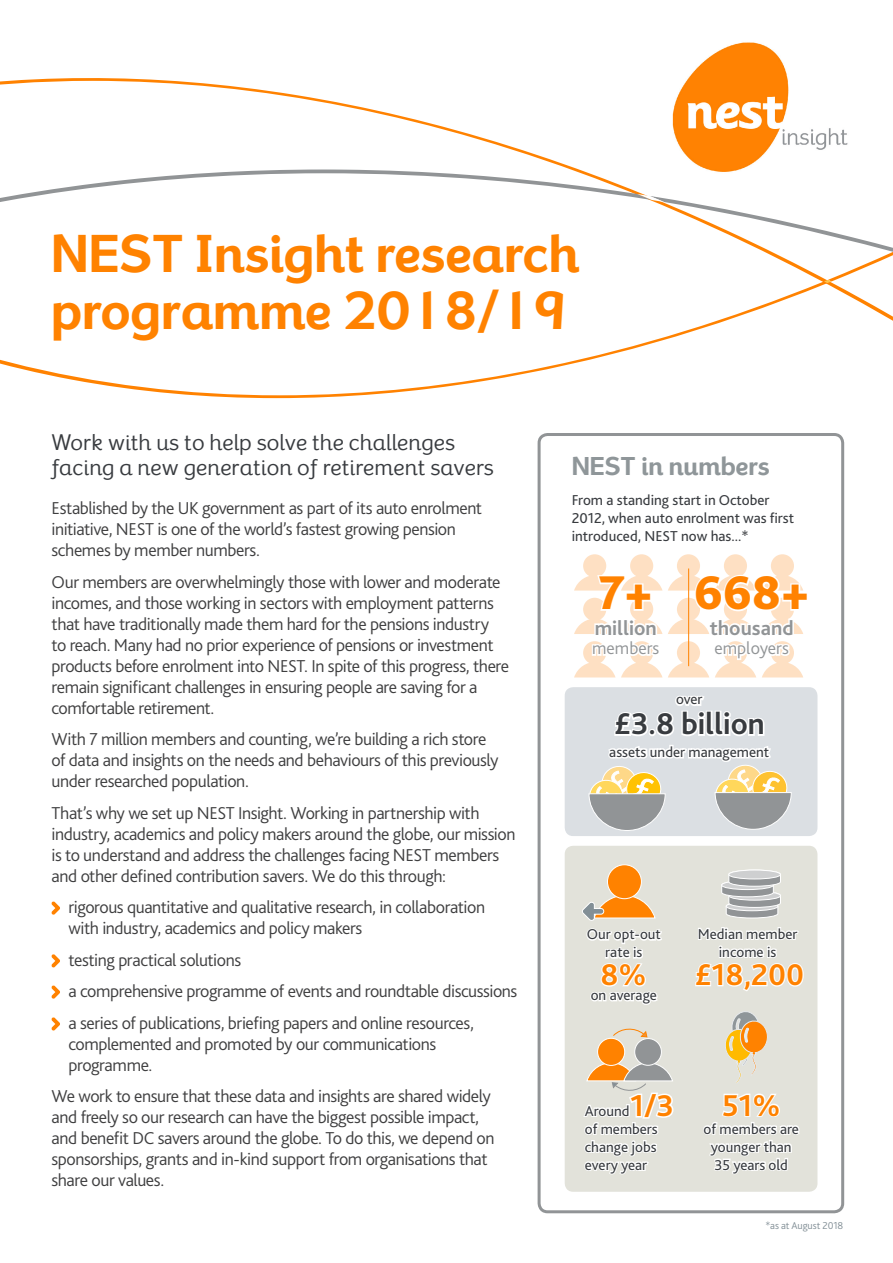
<style>
.page{position:relative;width:893px;height:1263px;background:#fff}
.page>*{position:absolute;margin:0;border:0;box-sizing:border-box;transform-origin:0 0}
.t1{font:700 49.5px/57px "Exuberance Primary";color:#ff8200}
.t2{font:800 49.5px "Bliss 2";color:#ff8200}
.t3{font:700 31.5px "Bliss 2";color:#ff8200}
.t4{font:700 31.5px "Bliss 2";color:#383b3f}
.t5{font:700 24px "Exuberance Primary";color:#8f9699}
.Body_copy{font:21px/25.2px "Exuberance Primary";color:#383b3f}
.t6{font:700 21px "Bliss 2";color:#919496}
.Body_copy-2{font:300 18px/21px "Bliss";letter-spacing:-.025em;color:#3e3e3f}
.Bullet_copy{font:300 18px/21px "Bliss";letter-spacing:-.025em;color:#3e3e3f}
.t7{font:300 18px "Bliss 2";color:#919496}
.Body_copy-3{font:15px/18px "Bliss 2";color:#383b3f;text-align:center}
._12_legal{font:300 10.5px "Bliss 2";letter-spacing:-.005em;color:#828f96}
</style>
<div class="page">
<div style="left:538px;top:433px;width:306px;height:780px;border:3px solid #919496;border-radius:9px"></div>
<svg style="left:537px;top:433px;width:308px;height:59px"></svg>
<svg style="left:0;top:42px;width:893px;height:356px"></svg>
<svg style="left:0;top:178px;width:831px;height:105px"></svg>
<svg style="left:0;top:249px;width:893px;height:16px"></svg>
<svg style="left:51px;top:901px;width:9px;height:14px"></svg>
<svg style="left:51px;top:954px;width:9px;height:13px"></svg>
<svg style="left:51px;top:985px;width:9px;height:14px"></svg>
<svg style="left:51px;top:1017px;width:9px;height:13px"></svg>
<div style="left:565px;top:687px;width:252px;height:149px;background:#dbdfe3;border-radius:9px"></div>
<svg style="left:588px;top:695px;width:204px;height:136px"></svg>
<div style="left:583px;top:554px;width:23px;height:23px;background:#fee0c3;border-radius:50%"></div>
<div style="left:771px;top:554px;width:23px;height:23px;background:#fee0c3;border-radius:50%"></div>
<div style="left:677px;top:554px;width:23px;height:23px;background:#fee0c3;border-radius:50%"></div>
<div style="left:630px;top:554px;width:23px;height:23px;background:#fee0c3;border-radius:50%"></div>
<div style="left:724px;top:554px;width:23px;height:23px;background:#fee0c3;border-radius:50%"></div>
<svg style="left:574px;top:574px;width:88px;height:103px"></svg>
<svg style="left:668px;top:573px;width:135px;height:104px"></svg>
<hr style="left:688px;top:568px;width:1px;height:98px;background:#ff8200">
<div style="left:565px;top:846px;width:252px;height:346px;background:#e2e2da;border-radius:9px"></div>
<div style="left:607px;top:864px;width:35px;height:35px;background:#ff8200;border:1px solid #fff;border-radius:50%"></div>
<svg style="left:582px;top:894px;width:74px;height:27px"></svg>
<svg style="left:586px;top:928px;width:76px;height:77px"></svg>
<svg style="left:703px;top:1093px;width:97px;height:81px"></svg>
<div style="left:597px;top:1038px;width:28px;height:28px;background:#ff8200;border:1px solid #fff;border-radius:50%"></div>
<div style="left:634px;top:1038px;width:28px;height:28px;background:#919496;border:1px solid #fff;border-radius:50%"></div>
<svg style="left:613px;top:1028px;width:35px;height:10px"></svg>
<svg style="left:583px;top:1062px;width:91px;height:113px"></svg>
<svg style="left:725px;top:1011px;width:42px;height:72px"></svg>
<svg style="left:695px;top:869px;width:109px;height:122px"></svg>
<p class="t1" style="left:51px;top:225px;width:530px">NEST Insight research programme 2018/19</p>
<p class="Body_copy" style="left:52px;top:430px;width:444px">Work with us to help solve the challenges facing a new generation of retirement savers</p>
<p class="Body_copy-2" style="left:52px;top:498px;width:432px">Established by the UK government as part of its auto enrolment initiative, NEST is one of the world’s fastest growing pension schemes by member numbers.</p>
<p class="Body_copy-2" style="left:52px;top:571px;width:459px">Our members are overwhelmingly those with lower and moderate incomes, and those working in sectors with employment patterns that have traditionally made them hard for the pensions industry<br>to reach. Many had no prior experience of pensions or investment products before enrolment into NEST. In spite of this progress, there remain significant challenges in ensuring people are saving for a comfortable retirement.</p>
<p class="Body_copy-2" style="left:52px;top:729px;width:449px">With 7 million members and counting, we’re building a rich store of data and insights on the needs and behaviours of this previously under researched population.</p>
<p class="Body_copy-2" style="left:52px;top:802px;width:465px">That’s why we set up NEST Insight. Working in partnership with industry, academics and policy makers around the globe, our mission is to understand and address the challenges facing NEST members and other defined contribution savers. We do this through:</p>
<p class="Bullet_copy" style="left:69px;top:897px;width:418px">rigorous quantitative and qualitative research, in collaboration with industry, academics and policy makers</p>
<p class="Bullet_copy" style="left:69px;top:949px;width:174px">testing practical solutions</p>
<p class="Bullet_copy" style="left:69px;top:981px;width:450px">a comprehensive programme of events and roundtable discussions</p>
<p class="Bullet_copy" style="left:69px;top:1012px;width:407px">a series of publications, briefing papers and online resources, complemented and promoted by our communications programme.</p>
<p class="Body_copy-2" style="left:52px;top:1086px;width:444px">We work to ensure that these data and insights are shared widely and freely so our research can have the biggest possible impact, and benefit DC savers around the globe. To do this, we depend on sponsorships, grants and in-kind support from organisations that share our values.</p>
<p class="t5" style="left:572px;top:451px;width:199px">NEST in numbers</p>
<p class="Body_copy-3" style="left:572px;top:490px;width:224px;text-align:left">From a standing start in October<br>2012, when auto enrolment was first introduced, NEST now has...*</p>
<p class="t2" style="left:599px;top:562px;width:55px">7+</p>
<p class="t6" style="left:595px;top:615px;width:64px">million</p>
<p class="t7" style="left:592px;top:637px;width:69px">members</p>
<p class="t2" style="left:694px;top:562px;width:117px">668+</p>
<p class="t6" style="left:710px;top:615px;width:85px">thousand</p>
<p class="t7" style="left:714px;top:637px;width:76px">employers</p>
<p class="Body_copy-3" style="left:676px;top:690px;width:28px">over</p>
<p class="t4" style="left:614px;top:704px;width:152px">£3.8 billion</p>
<p class="Body_copy-3" style="left:609px;top:742px;width:162px">assets under management</p>
<p class="Body_copy-3" style="left:587px;top:925px;width:76px">Our opt-out rate is</p>
<p class="Body_copy-3" style="left:591px;top:986px;width:68px">on average</p>
<p class="t3" style="left:600px;top:955px;width:48px">8%</p>
<p class="Body_copy-3" style="left:698px;top:924px;width:101px">Median member income is</p>
<p class="t3" style="left:694px;top:955px;width:111px">£18,200</p>
<p class="t3" style="left:630px;top:1086px;width:46px">1/3</p>
<p class="Body_copy-3" style="left:585px;top:1101px;width:75px;text-align:left">Around<br>of members change jobs</p>
<p class="Body_copy-3" style="left:585px;top:1155px;width:64px">every year</p>
<p class="t3" style="left:722px;top:1085px;width:60px">51%</p>
<p class="Body_copy-3" style="left:704px;top:1119px;width:97px">of members are younger than<br>35 years old</p>
<p class="_12_legal" style="left:765px;top:1219px;width:79px">*as at August 2018</p>
</div>
